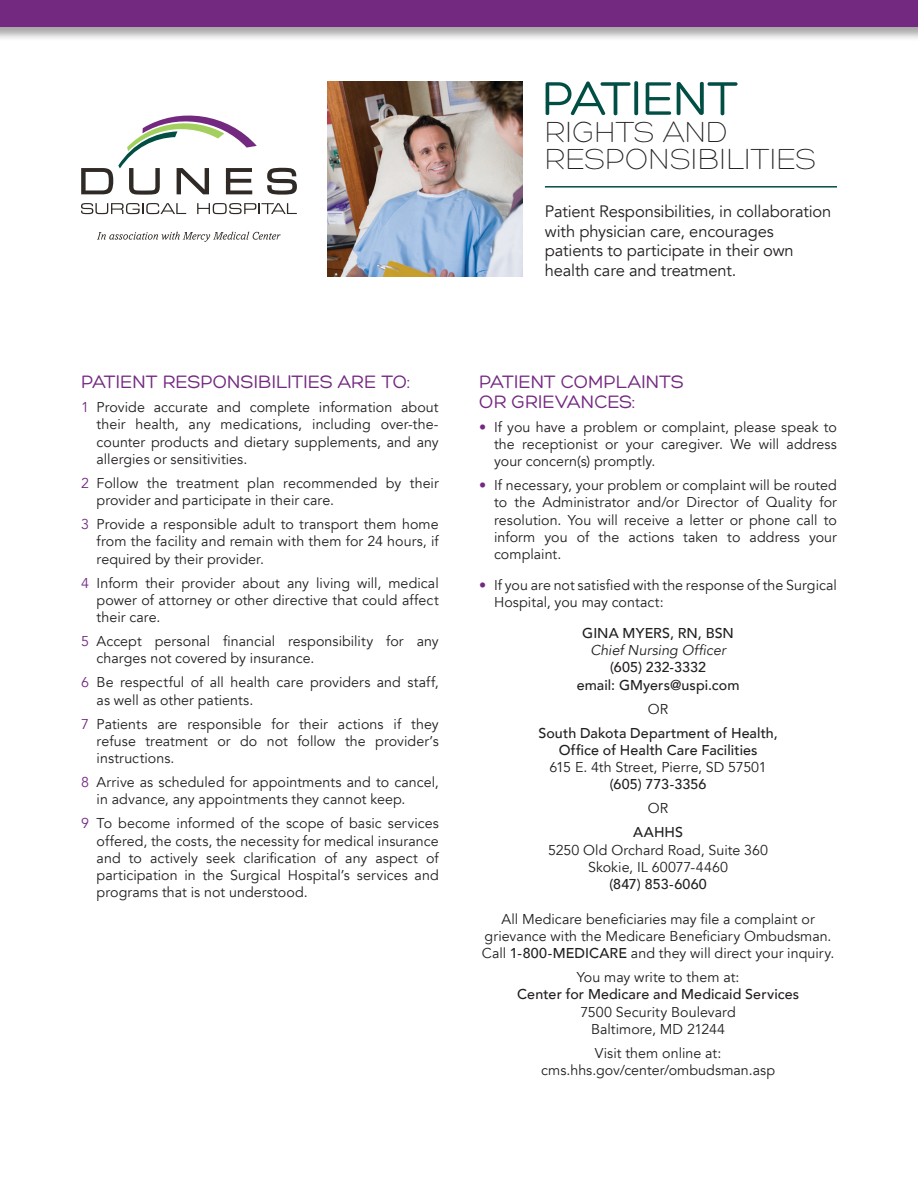
<style>
.page{position:relative;width:918px;height:1188px;background:#fff}
.page>*{position:absolute;margin:0;border:0;box-sizing:border-box;transform-origin:0 0}
.t1{font:51px "Hero";letter-spacing:-.015em;color:#004e44}
.t2{font:300 31.5px/27px "Hero";color:#231f20}
.t3{font:19.5px/19.5px "Hero";letter-spacing:.005em;color:#742981}
.t4{font:16.5px/19.5px "Avenir";letter-spacing:-.01em;color:#231f20}
.Gold_Bulleted_Style{font:14.25px/17.2px "Avenir";letter-spacing:.005em;color:#231f20;text-align:justify}
.Gold_Bulleted_Style-2{font:500 14.25px/17.2px "Avenir";letter-spacing:.005em;color:#231f20;text-align:center}
.Gold_Bulleted_Style-3{font:italic 14.25px "Avenir";letter-spacing:.005em;color:#231f20}
.s1{color:#742981}
.s2{font-weight:500}
</style>
<div class="page">
<div style="left:0;top:0;width:918px;height:42px;background:#231f20;opacity:.4"></div>
<div style="left:0;top:0;width:918px;height:27px;background:#742981"></div>
<img style="left:327px;top:81px;width:195px;height:195px">
<hr style="left:545px;top:186px;width:292px;height:2px;background:#004e44">
<svg style="left:97px;top:232px;width:184px;height:10px"></svg>
<svg style="left:267px;top:168px;width:30px;height:27px"></svg>
<svg style="left:81px;top:115px;width:176px;height:80px"></svg>
<svg style="left:81px;top:203px;width:105px;height:11px"></svg>
<svg style="left:197px;top:203px;width:100px;height:11px"></svg>
<p class="t3" style="left:81px;top:372px;width:331px">PATIENT RESPONSIBILITIES ARE TO:</p>
<p class="Gold_Bulleted_Style" style="left:97px;top:399px;width:344px;text-indent:-16px"><span class="s1">1</span> Provide accurate and complete information about their health, any medications, including over-the&shy;counter products and dietary supplements, and any allergies or sensitivities.</p>
<p class="Gold_Bulleted_Style" style="left:97px;top:475px;width:344px;text-indent:-16px"><span class="s1">2</span> Follow the treatment plan recommended by their provider and participate in their care.</p>
<p class="Gold_Bulleted_Style" style="left:97px;top:516px;width:344px;text-indent:-16px"><span class="s1">3</span> Provide a responsible adult to transport them home from the facility and remain with them for 24 hours, if required by their provider.</p>
<p class="Gold_Bulleted_Style" style="left:97px;top:574px;width:344px;text-indent:-16px"><span class="s1">4</span> Inform their provider about any living will, medical power of attorney or other directive that could affect their care.</p>
<p class="Gold_Bulleted_Style" style="left:97px;top:633px;width:344px;text-indent:-16px"><span class="s1">5</span> Accept personal financial responsibility for any charges not covered by insurance.</p>
<p class="Gold_Bulleted_Style" style="left:97px;top:674px;width:344px;text-indent:-16px"><span class="s1">6</span> Be respectful of all health care providers and staff, as well as other patients.</p>
<p class="Gold_Bulleted_Style" style="left:97px;top:715px;width:344px;text-indent:-16px"><span class="s1">7</span> Patients are responsible for their actions if they refuse treatment or do not follow the provider’s instructions.</p>
<p class="Gold_Bulleted_Style" style="left:97px;top:774px;width:344px;text-indent:-16px"><span class="s1">8</span> Arrive as scheduled for appointments and to cancel, in advance, any appointments they cannot keep.</p>
<p class="Gold_Bulleted_Style" style="left:97px;top:815px;width:344px;text-indent:-16px"><span class="s1">9</span> To become informed of the scope of basic services offered, the costs, the necessity for medical insurance and to actively seek clarification of any aspect of participation in the Surgical Hospital’s services and programs that is not understood.</p>
<p class="t1" style="left:542px;top:72px;width:198px">PATIENT</p>
<p class="t2" style="left:544px;top:118px;width:273px">RIGHTS AND<br>RESPONSIBILITIES</p>
<p class="t4" style="left:545px;top:202px;width:288px">Patient Responsibilities, in collaboration with physician care, encourages patients to participate in their own health care and treatment.</p>
<p class="t3" style="left:479px;top:372px;width:206px">PATIENT COMPLAINTS<br>OR GRIEVANCES:</p>
<p class="Gold_Bulleted_Style" style="left:494px;top:418px;width:344px;text-indent:-15px"><span class="s1">•</span> If you have a problem or complaint, please speak to the receptionist or your caregiver. We will address your concern(s) promptly.</p>
<p class="Gold_Bulleted_Style" style="left:494px;top:477px;width:344px;text-indent:-15px"><span class="s1">•</span> If necessary, your problem or complaint will be routed to the Administrator and/or Director of Quality for resolution. You will receive a letter or phone call to inform you of the actions taken to address your complaint.</p>
<p class="Gold_Bulleted_Style" style="left:494px;top:577px;width:344px;text-indent:-15px"><span class="s1">•</span> If you are not satisfied with the response of the Surgical<br>Hospital, you may contact:</p>
<p class="Gold_Bulleted_Style-2" style="left:582px;top:624px;width:153px">GINA MYERS, RN, BSN</p>
<p class="Gold_Bulleted_Style-3" style="left:590px;top:642px;width:137px">Chief Nursing Officer</p>
<p class="Gold_Bulleted_Style-2" style="left:577px;top:658px;width:164px">(605) 232-3332<br>email: GMyers@uspi.com</p>
<p class="Gold_Bulleted_Style" style="left:648px;top:700px;width:22px">OR</p>
<p class="Gold_Bulleted_Style-2" style="left:538px;top:723px;width:241px">South Dakota Department of Health,<br>Office of Health Care Facilities</p>
<p class="Gold_Bulleted_Style" style="left:549px;top:759px;width:219px">615 E. 4th Street, Pierre, SD 57501</p>
<p class="Gold_Bulleted_Style-2" style="left:610px;top:775px;width:98px">(605) 773-3356</p>
<p class="Gold_Bulleted_Style" style="left:648px;top:800px;width:22px">OR</p>
<p class="Gold_Bulleted_Style-2" style="left:633px;top:823px;width:51px">AAHHS</p>
<p class="Gold_Bulleted_Style" style="left:548px;top:841px;width:221px">5250 Old Orchard Road, Suite 360</p>
<p class="Gold_Bulleted_Style" style="left:588px;top:859px;width:142px">Skokie, IL 60077-4460</p>
<p class="Gold_Bulleted_Style-2" style="left:609px;top:875px;width:99px">(847) 853-6060</p>
<p class="Gold_Bulleted_Style" style="left:482px;top:910px;width:354px;text-align:center">All Medicare beneficiaries may file a complaint or grievance with the Medicare Beneficiary Ombudsman.<br>Call <span class="s2">1-800-MEDICARE</span> and they will direct your inquiry.</p>
<p class="Gold_Bulleted_Style" style="left:577px;top:969px;width:164px">You may write to them at:</p>
<p class="Gold_Bulleted_Style-2" style="left:517px;top:985px;width:284px">Center for Medicare and Medicaid Services</p>
<p class="Gold_Bulleted_Style" style="left:580px;top:1003px;width:157px">7500 Security Boulevard</p>
<p class="Gold_Bulleted_Style" style="left:591px;top:1021px;width:136px">Baltimore, MD 21244</p>
<p class="Gold_Bulleted_Style" style="left:595px;top:1045px;width:128px">Visit them online at:</p>
<p class="Gold_Bulleted_Style" style="left:541px;top:1062px;width:235px">cms.hhs.gov/center/ombudsman.asp</p>
</div>
